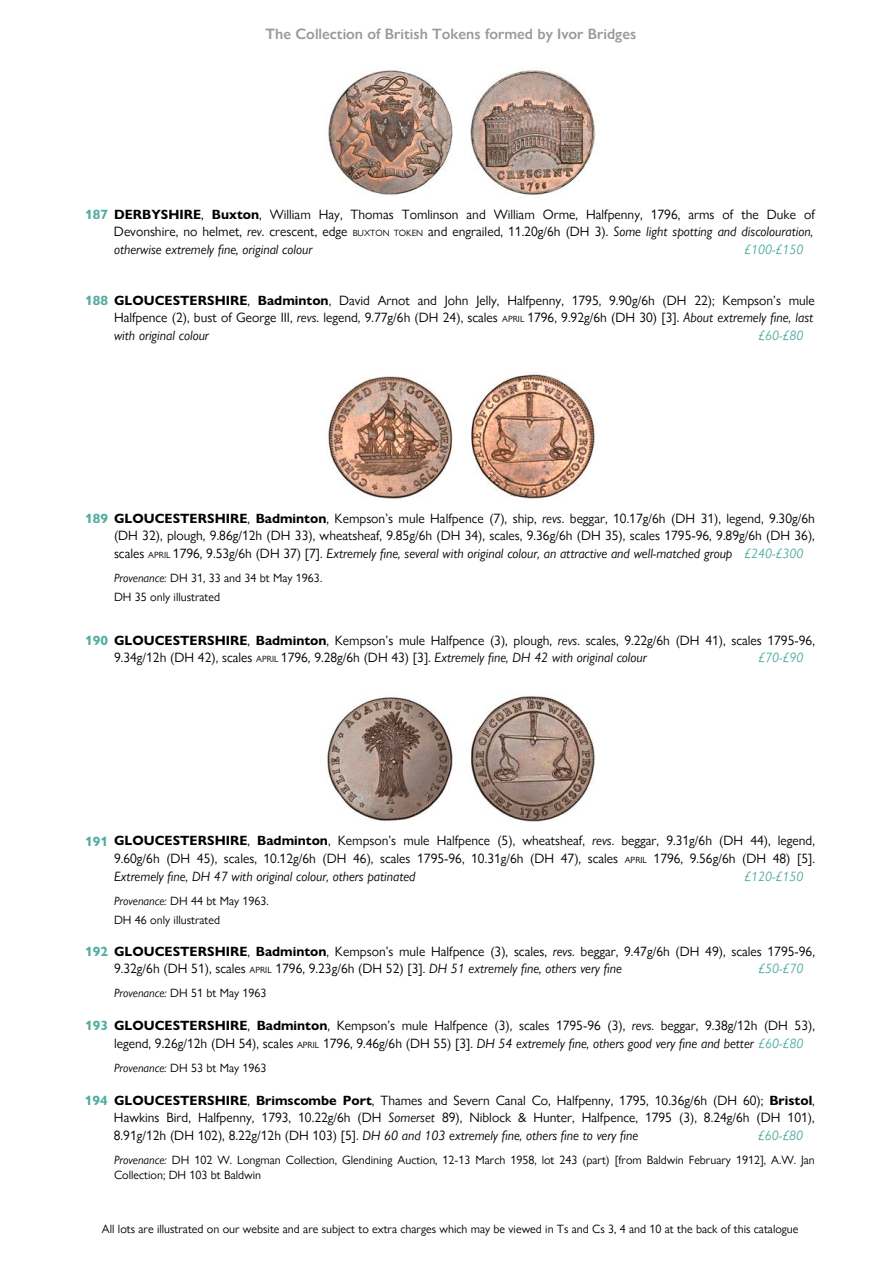
<style>
.page{position:relative;width:893px;height:1263px;background:#fff}
.page>*{position:absolute;margin:0;border:0;box-sizing:border-box;transform-origin:0 0}
.t1{font:600 15px "Gill Sans Nova";color:#999}
.t2{font:13.5px/17.5px "Gill Sans Nova";color:#000;text-align:justify}
.t3{font:italic 13.5px "Gill Sans Nova";color:#50ac9f}
.t4{font:700 13.5px "Gill Sans Nova";color:#50ac9f}
.t5{font:12px/14.9px "Gill Sans Nova";color:#000}
.s1{font-weight:700;color:#50ac9f}
.s2{font-weight:700}
.s3{font-style:italic}
.s4{font-size:9px}
.s5{font-style:italic;color:#50ac9f}
</style>
<div class="page">
<img style="left:328px;top:67px;width:268px;height:128px">
<img style="left:326px;top:374px;width:270px;height:125px">
<img style="left:327px;top:696px;width:268px;height:126px">
<p class="t1" style="left:265px;top:22px;width:372px">The Collection of British Tokens formed by Ivor Bridges</p>
<p class="t2" style="left:114px;top:204px;width:702px;text-indent:-29px"><span class="s1">187</span> <span class="s2">DERBYSHIRE</span>, <span class="s2">Buxton</span>, William Hay, Thomas Tomlinson and William Orme, Halfpenny, 1796, arms of the Duke of Devonshire, no helmet, <span class="s3">rev</span>. crescent, edge <span class="s4">BUXTON TOKEN</span> and engrailed, 11.20g/6h (DH 3). <span class="s3">Some light spotting and discolouration, otherwise extremely !ne, original colour</span></p>
<p class="t3" style="left:744px;top:238px;width:61px">£100-£150</p>
<p class="t2" style="left:114px;top:290px;width:702px;text-indent:-29px"><span class="s1">188</span> <span class="s2">GLOUCESTERSHIRE</span>, <span class="s2">Badminton</span>, David Arnot and John Jelly, Halfpenny, 1795, 9.90g/6h (DH 22); Kempson’s mule Halfpence (2), bust of George III, <span class="s3">revs</span>. legend, 9.77g/6h (DH 24), scales <span class="s4">APRIL</span> 1796, 9.92g/6h (DH 30) [3]. <span class="s3">About extremely !ne, last with original colour</span></p>
<p class="t3" style="left:758px;top:325px;width:47px">£60-£80</p>
<p class="t2" style="left:114px;top:508px;width:702px;text-indent:-29px"><span class="s1">189</span> <span class="s2">GLOUCESTERSHIRE</span>, <span class="s2">Badminton</span>, Kempson’s mule Halfpence (7), ship, <span class="s3">revs</span>. beggar, 10.17g/6h (DH 31), legend, 9.30g/6h (DH 32), plough, 9.86g/12h (DH 33), wheatsheaf, 9.85g/6h (DH 34), scales, 9.36g/6h (DH 35), scales 1795-96, 9.89g/6h (DH 36), scales <span class="s4">APRIL</span> 1796, 9.53g/6h (DH 37) [7]. <span class="s3">Extremely !ne, several with original colour, an attractive and well-matched group</span> <span class="s5">£240-£300</span></p>
<p class="t5" style="left:114px;top:570px;width:210px"><span class="s3">Provenance:</span> DH 31, 33 and 34 bt May 1963.</p>
<p class="t5" style="left:114px;top:589px;width:108px">DH 35 only illustrated</p>
<p class="t2" style="left:114px;top:631px;width:702px;text-indent:-29px"><span class="s1">190</span> <span class="s2">GLOUCESTERSHIRE</span>, <span class="s2">Badminton</span>, Kempson’s mule Halfpence (3), plough, <span class="s3">revs</span>. scales, 9.22g/6h (DH 41), scales 1795-96,<br>9.34g/12h (DH 42), scales <span class="s4">APRIL</span> 1796, 9.28g/6h (DH 43) [3]. <span class="s3">Extremely !ne, DH 42 with original colour</span></p>
<p class="t3" style="left:758px;top:647px;width:47px">£70-£90</p>
<p class="t2" style="left:114px;top:831px;width:702px;text-indent:-29px"><span class="s1">191</span> <span class="s2">GLOUCESTERSHIRE</span>, <span class="s2">Badminton</span>, Kempson’s mule Halfpence (5), wheatsheaf, <span class="s3">revs</span>. beggar, 9.31g/6h (DH 44), legend, 9.60g/6h (DH 45), scales, 10.12g/6h (DH 46), scales 1795-96, 10.31g/6h (DH 47), scales <span class="s4">APRIL</span> 1796, 9.56g/6h (DH 48) [5].<br><span class="s3">Extremely !ne, DH 47 with original colour, others patinated</span></p>
<p class="t3" style="left:744px;top:865px;width:61px">£120-£150</p>
<p class="t5" style="left:114px;top:892px;width:156px"><span class="s3">Provenance:</span> DH 44 bt May 1963.</p>
<p class="t2" style="left:114px;top:941px;width:702px;text-indent:-29px"><span class="s1">192</span> <span class="s2">GLOUCESTERSHIRE</span>, <span class="s2">Badminton</span>, Kempson’s mule Halfpence (3), scales, <span class="s3">revs</span>. beggar, 9.47g/6h (DH 49), scales 1795-96,<br>9.32g/6h (DH 51), scales <span class="s4">APRIL</span> 1796, 9.23g/6h (DH 52) [3]. <span class="s3">DH 51 extremely !ne, others very !ne</span></p>
<p class="t5" style="left:114px;top:912px;width:108px">DH 46 only illustrated</p>
<p class="t3" style="left:758px;top:958px;width:47px">£50-£70</p>
<p class="t5" style="left:114px;top:985px;width:154px"><span class="s3">Provenance:</span> DH 51 bt May 1963</p>
<p class="t2" style="left:114px;top:1016px;width:702px;text-indent:-29px"><span class="s1">193</span> <span class="s2">GLOUCESTERSHIRE</span>, <span class="s2">Badminton</span>, Kempson’s mule Halfpence (3), scales 1795-96 (3), <span class="s3">revs</span>. beggar, 9.38g/12h (DH 53), legend, 9.26g/12h (DH 54), scales <span class="s4">APRIL</span> 1796, 9.46g/6h (DH 55) [3]. <span class="s3">DH 54 extremely !ne, others good very !ne and better</span> <span class="s5">£60-£80</span></p>
<p class="t5" style="left:114px;top:1059px;width:154px"><span class="s3">Provenance:</span> DH 53 bt May 1963</p>
<p class="t2" style="left:114px;top:1090px;width:702px"><span class="s2">GLOUCESTERSHIRE</span>, <span class="s2">Brimscombe Port</span>, Thames and Severn Canal Co, Halfpenny, 1795, 10.36g/6h (DH 60); <span class="s2">Bristol</span>, Hawkins Bird, Halfpenny, 1793, 10.22g/6h (DH <span class="s3">Somerset</span> 89), Niblock &amp; Hunter, Halfpence, 1795 (3), 8.24g/6h (DH 101), 8.91g/12h (DH 102), 8.22g/12h (DH 103) [5]. <span class="s3">DH 60 and 103 extremely !ne, others !ne to very !ne</span></p>
<p class="t4" style="left:85px;top:1092px;width:24px">194</p>
<p class="t3" style="left:758px;top:1124px;width:47px">£60-£80</p>
<p class="t5" style="left:114px;top:1151px;width:702px"><span class="s3">Provenance:</span> DH 102 W. Longman Collection, Glendining Auction, 12-13 March 1958, lot 243 (part) [from Baldwin February 1912], A.W. Jan<br>Collection; DH 103 bt Baldwin</p>
<p class="t5" style="left:102px;top:1220px;width:698px">All lots are illustrated on our website and are subject to extra charges which may be viewed in Ts and Cs 3, 4 and 10 at the back of this catalogue</p>
</div>
